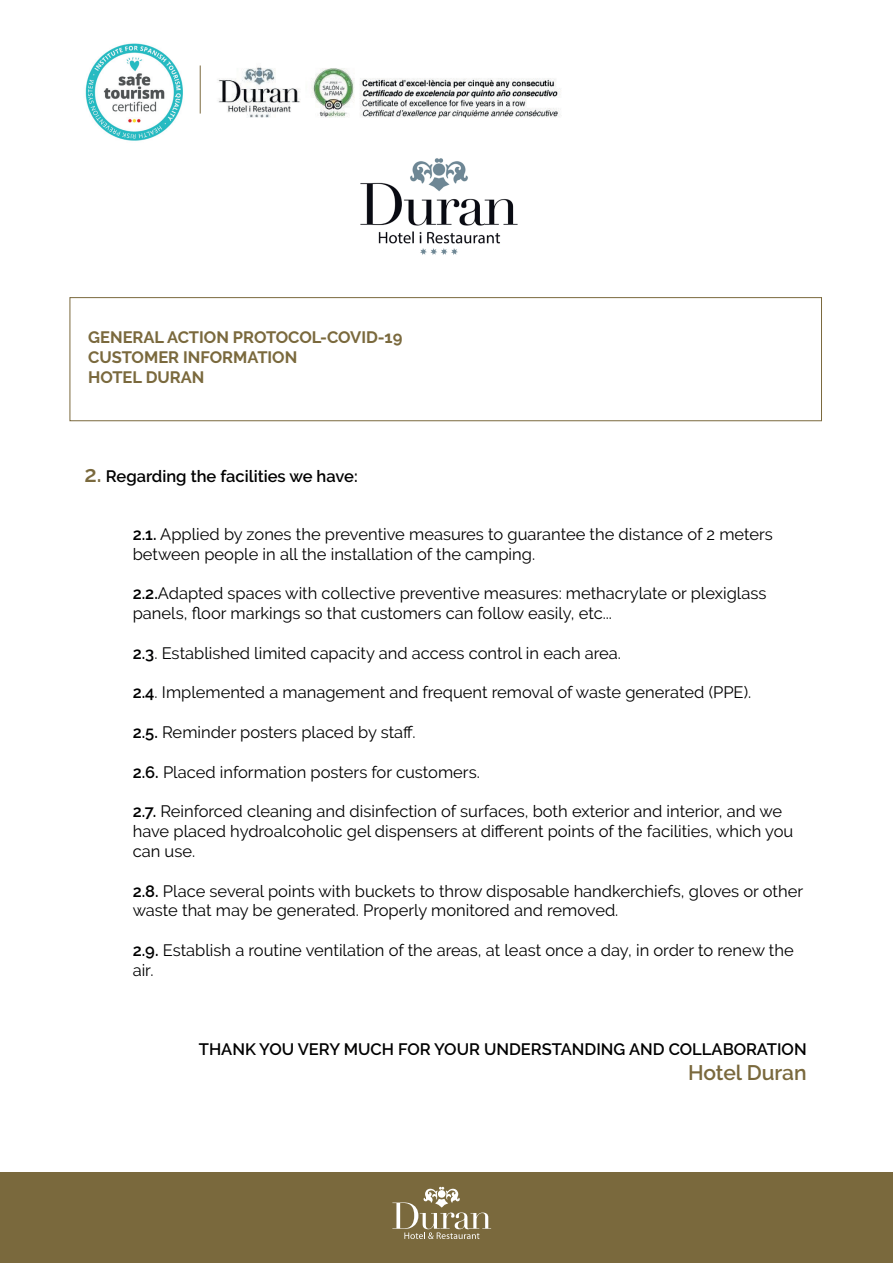
<style>
.page{position:relative;width:893px;height:1263px;background:#fff}
.page>*{position:absolute;margin:0;border:0;box-sizing:border-box;transform-origin:0 0}
.t1{font:600 21px "Raleway";letter-spacing:-.005em;color:#7a693d}
.t2{font:16.5px/19.8px "Raleway";color:#000001}
.t3{font:600 16.5px "Raleway";color:#000001}
.t4{font:700 16.5px/19.8px "Raleway";color:#7a693d}
.s1{font-size:22.5px;color:#7a693d}
.s2{font-weight:600}
</style>
<div class="page">
<div style="left:70px;top:297px;width:752px;height:124px;border:1px solid #7a693d"></div>
<div style="left:0;top:1172px;width:893px;height:91px;background:#7a693d"></div>
<svg style="left:392px;top:1187px;width:99px;height:52px"></svg>
<img style="left:85px;top:43px;width:115px;height:98px">
<img style="left:217px;top:67px;width:344px;height:51px">
<img style="left:360px;top:158px;width:158px;height:97px">
<hr style="left:200px;top:65px;width:1px;height:49px;background:#7a693d">
<p class="t4" style="left:88px;top:327px;width:316px">GENERAL ACTION PROTOCOL-COVID-19<br>CUSTOMER INFORMATION<br>HOTEL DURAN</p>
<p class="t3" style="left:85px;top:467px;width:275px"><span class="s1">2.</span> Regarding the facilities we have:</p>
<p class="t2" style="left:133px;top:524px;width:642px"><span class="s2">2.1.</span> Applied by zones the preventive measures to guarantee the distance of 2 meters between people in all the installation of the camping.</p>
<p class="t2" style="left:133px;top:584px;width:635px"><span class="s2">2.2.</span>Adapted spaces with collective preventive measures: methacrylate or plexiglass panels, floor markings so that customers can follow easily, etc...</p>
<p class="t2" style="left:133px;top:643px;width:490px"><span class="s2">2.3</span>. Established limited capacity and access control in each area.</p>
<p class="t2" style="left:133px;top:683px;width:620px"><span class="s2">2.4</span>. Implemented a management and frequent removal of waste generated (PPE).</p>
<p class="t2" style="left:133px;top:722px;width:284px"><span class="s2">2.5.</span> Reminder posters placed by staff.</p>
<p class="t2" style="left:133px;top:762px;width:349px"><span class="s2">2.6.</span> Placed information posters for customers.</p>
<p class="t2" style="left:133px;top:801px;width:662px"><span class="s2">2.7.</span> Reinforced cleaning and disinfection of surfaces, both exterior and interior, and we have placed hydroalcoholic gel dispensers at different points of the facilities, which you can use.</p>
<p class="t2" style="left:133px;top:881px;width:672px"><span class="s2">2.8.</span> Place several points with buckets to throw disposable handkerchiefs, gloves or other waste that may be generated. Properly monitored and removed.</p>
<p class="t2" style="left:133px;top:940px;width:662px"><span class="s2">2.9.</span> Establish a routine ventilation of the areas, at least once a day, in order to renew the air.</p>
<p class="t3" style="left:199px;top:1040px;width:609px">THANK YOU VERY MUCH FOR YOUR UNDERSTANDING AND COLLABORATION</p>
<p class="t1" style="left:688px;top:1061px;width:120px">Hotel Duran</p>
</div>
